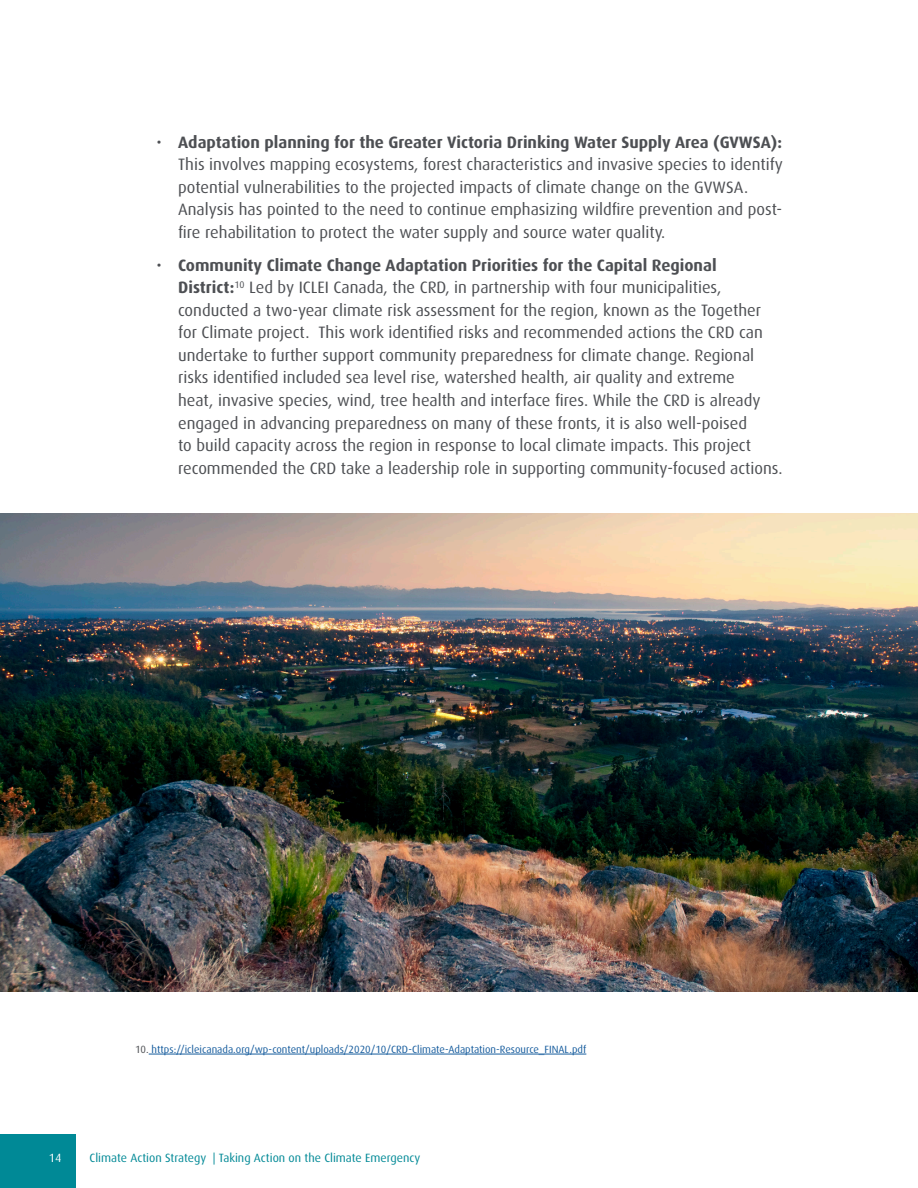
<style>
.page{position:relative;width:918px;height:1188px;background:#fff}
.page>*{position:absolute;margin:0;border:0;box-sizing:border-box;transform-origin:0 0}
.t1{font:16.5px/22.5px "Dax OT";color:#4d4f53}
.t2{font:12px "Dax OT";color:#008996}
.t3{font:12px "Dax OT";color:#fff}
.Foot_Note{font:10.5px "Dax OT";color:#175d9e}
.s1{font-weight:700}
.s2{color:#4d4f53}
</style>
<div class="page">
<div style="left:0;top:1134px;width:76px;height:54px;background:#008996"></div>
<img style="left:0;top:513px;width:918px;height:478px">
<hr style="left:149px;top:1054px;width:437px;height:1px;background:#175d9e">
<p class="t1" style="left:178px;top:128px;width:606px;text-indent:-22px">• <span class="s1">Adaptation planning for the Greater Victoria Drinking Water Supply Area (GVWSA):<br></span>This involves mapping ecosystems, forest characteristics and invasive species to identify potential vulnerabilities to the projected impacts of climate change on the GVWSA.<br>Analysis has pointed to the need to continue emphasizing wildfire prevention and post&shy;fire rehabilitation to protect the water supply and source water quality.</p>
<p class="t1" style="left:178px;top:251px;width:606px;text-indent:-22px">• <span class="s1">Community Climate Change Adaptation Priorities for the Capital Regional District:</span><sup>10</sup> Led by ICLEI Canada, the CRD, in partnership with four municipalities, conducted a two-year climate risk assessment for the region, known as the Together for Climate project. This work identified risks and recommended actions the CRD can undertake to further support community preparedness for climate change. Regional risks identified included sea level rise, watershed health, air quality and extreme<br>heat, invasive species, wind, tree health and interface fires. While the CRD is already engaged in advancing preparedness on many of these fronts, it is also well-poised<br>to build capacity across the region in response to local climate impacts. This project recommended the CRD take a leadership role in supporting community-focused actions.</p>
<p class="Foot_Note" style="left:135px;top:1039px;width:453px"><span class="s2">10.</span> https://icleicanada.org/wp-content/uploads/2020/10/CRD-Climate-Adaptation-Resource_FINAL.pdf</p>
<p class="t3" style="left:49px;top:1147px;width:14px">14</p>
<p class="t2" style="left:90px;top:1147px;width:332px">Climate Action Strategy | Taking Action on the Climate Emergency</p>
</div>
